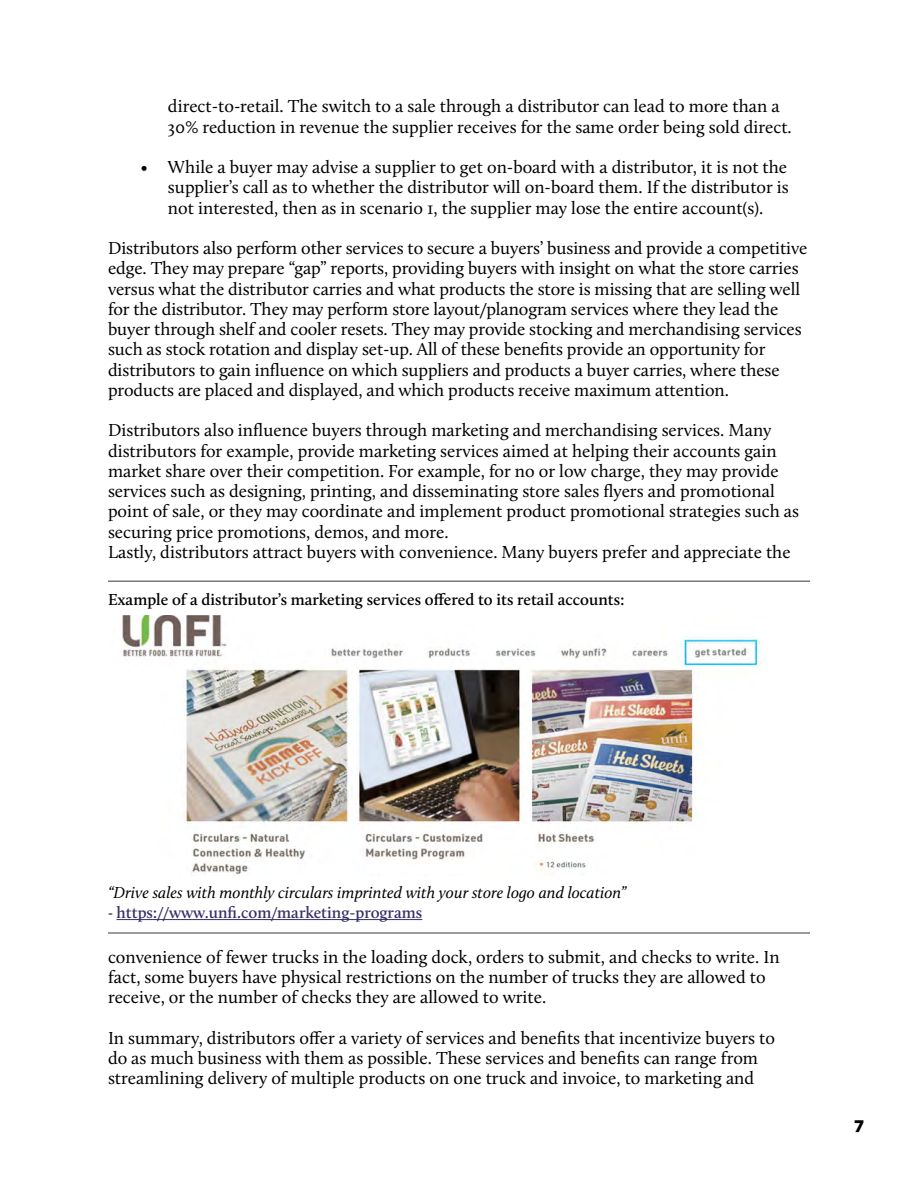
<style>
.page{position:relative;width:918px;height:1188px;background:#fff}
.page>*{position:absolute;margin:0;border:0;box-sizing:border-box;transform-origin:0 0}
.t1{font:18px/20.2px "Calluna";color:#000}
.t2{font:900 18px "Freight Sans";color:#000}
.t3{font:italic 16.5px "Calluna";color:#000}
.t4{font:600 16.5px "Calluna";color:#000}
.t5{font:600 16.5px "Calluna";color:#353067}
.s1{font-family:"Freight Sans Pro";font-weight:400;color:#000}
</style>
<div class="page">
<hr style="left:108px;top:580px;width:702px;height:2px;background:#000">
<hr style="left:108px;top:932px;width:702px;height:2px;background:#000">
<hr style="left:117px;top:919px;width:305px;height:1px;background:#353067">
<img style="left:122px;top:615px;width:640px;height:261px">
<p class="t1" style="left:168px;top:96px;width:625px">direct-to-retail. The switch to a sale through a distributor can lead to more than a<br>30% reduction in revenue the supplier receives for the same order being sold direct.</p>
<p class="t1" style="left:168px;top:157px;width:622px;text-align:justify;text-indent:-27px">• While a buyer may advise a supplier to get on-board with a distributor, it is not the supplier’s call as to whether the distributor will on-board them. If the distributor is not interested, then as in scenario 1, the supplier may lose the entire account(s).</p>
<p class="t1" style="left:108px;top:238px;width:701px">Distributors also perform other services to secure a buyers’ business and provide a competitive edge. They may prepare “gap” reports, providing buyers with insight on what the store carries versus what the distributor carries and what products the store is missing that are selling well for the distributor. They may perform store layout/planogram services where they lead the buyer through shelf and cooler resets. They may provide stocking and merchandising services such as stock rotation and display set-up. All of these benefits provide an opportunity for distributors to gain influence on which suppliers and products a buyer carries, where these products are placed and displayed, and which products receive maximum attention.</p>
<p class="t1" style="left:108px;top:420px;width:693px">Distributors also influence buyers through marketing and merchandising services. Many distributors for example, provide marketing services aimed at helping their accounts gain market share over their competition. For example, for no or low charge, they may provide services such as designing, printing, and disseminating store sales flyers and promotional point of sale, or they may coordinate and implement product promotional strategies such as securing price promotions, demos, and more.<br>Lastly, distributors attract buyers with convenience. Many buyers prefer and appreciate the</p>
<p class="t4" style="left:108px;top:590px;width:518px">Example of a distributor’s marketing services offered to its retail accounts:</p>
<p class="t3" style="left:108px;top:882px;width:520px">“Drive sales with monthly circulars imprinted with your store logo and location”</p>
<p class="t5" style="left:108px;top:902px;width:316px"><span class="s1">-</span> https://www.unfi.com/marketing-programs</p>
<p class="t1" style="left:108px;top:947px;width:673px">convenience of fewer trucks in the loading dock, orders to submit, and checks to write. In fact, some buyers have physical restrictions on the number of trucks they are allowed to receive, or the number of checks they are allowed to write.</p>
<p class="t1" style="left:108px;top:1028px;width:669px">In summary, distributors offer a variety of services and benefits that incentivize buyers to do as much business with them as possible. These services and benefits can range from streamlining delivery of multiple products on one truck and invoice, to marketing and</p>
<p class="t2" style="left:855px;top:1113px;width:11px">7</p>
</div>
